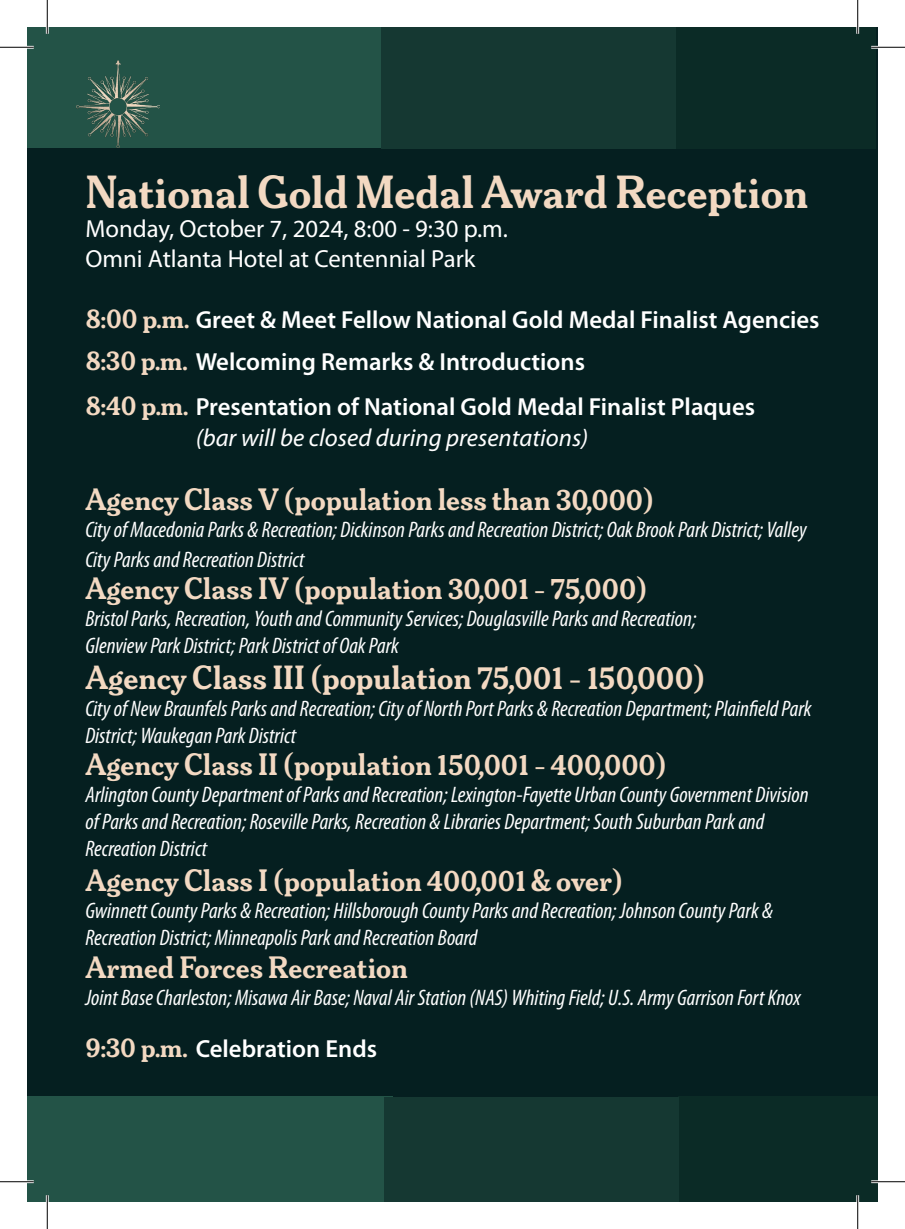
<style>
.page{position:relative;width:905px;height:1229px;background:#fff}
.page>*{position:absolute;margin:0;border:0;box-sizing:border-box;transform-origin:0 0}
.t1{font:100 ultra-condensed 40.5px "Meursault VF";color:#f3d9c2}
.better_godl{font:100 ultra-condensed 29.25px "Meursault VF";color:#f3d9c2}
.better_godl-2{font:100 ultra-condensed 27px "Meursault VF";color:#f3d9c2}
.t2{font:600 24.75px "Myriad Pro";color:#fff}
.t3{font:24.75px "Myriad Pro";color:#fff}
.t4{font:italic 24.75px "Myriad Pro";color:#fff}
.better_godl-3{font:italic condensed 22.5px/27px "Myriad Pro";color:#fff}
.s1{font-family:"Meursault VF";font-weight:100;font-stretch:ultra-condensed;color:#f3d9c2}
</style>
<div class="page">
<div style="left:27px;top:27px;width:851px;height:1175px;background:#051f20"></div>
<div style="left:675px;top:27px;width:201px;height:121px;background:#0b2b26"></div>
<div style="left:27px;top:27px;width:362px;height:121px;background:#235347"></div>
<div style="left:381px;top:27px;width:294px;height:121px;background:#153832"></div>
<img style="left:77px;top:60px;width:82px;height:88px">
<div style="left:679px;top:1096px;width:199px;height:106px;background:#0b2b26"></div>
<div style="left:27px;top:1096px;width:366px;height:106px;background:#235347"></div>
<div style="left:384px;top:1097px;width:295px;height:105px;background:#153832"></div>
<hr style="left:0;top:46px;width:34px;height:3px;background:#fff">
<hr style="left:871px;top:46px;width:33px;height:3px;background:#fff">
<hr style="left:0;top:1180px;width:34px;height:3px;background:#fff">
<hr style="left:871px;top:1180px;width:33px;height:3px;background:#fff">
<hr style="left:46px;top:0;width:3px;height:34px;background:#fff">
<hr style="left:46px;top:1195px;width:3px;height:33px;background:#fff">
<hr style="left:856px;top:0;width:3px;height:34px;background:#fff">
<hr style="left:856px;top:1195px;width:3px;height:33px;background:#fff">
<hr style="left:0;top:47px;width:34px;height:1px;background:#000">
<hr style="left:871px;top:47px;width:33px;height:1px;background:#000">
<hr style="left:0;top:1181px;width:34px;height:1px;background:#000">
<hr style="left:871px;top:1181px;width:33px;height:1px;background:#000">
<hr style="left:47px;top:0;width:1px;height:34px;background:#000">
<hr style="left:47px;top:1195px;width:1px;height:33px;background:#000">
<hr style="left:857px;top:0;width:1px;height:34px;background:#000">
<hr style="left:857px;top:1195px;width:1px;height:33px;background:#000">
<p class="t1" style="left:85px;top:160px;width:724px">National Gold Medal Award Reception</p>
<p class="t3" style="left:85px;top:214px;width:424px">Monday, October 7, 2024, 8:00 - 9:30 p.m.</p>
<p class="t3" style="left:85px;top:243px;width:391px">Omni Atlanta Hotel at Centennial Park</p>
<p class="t2" style="left:85px;top:304px;width:735px"><span class="s1">8:00 p.m.</span> Greet &amp; Meet Fellow National Gold Medal Finalist Agencies</p>
<p class="t2" style="left:85px;top:346px;width:501px"><span class="s1">8:30 p.m.</span> Welcoming Remarks &amp; Introductions</p>
<p class="t2" style="left:85px;top:391px;width:671px"><span class="s1">8:40 p.m.</span> Presentation of National Gold Medal Finalist Plaques</p>
<p class="t4" style="left:196px;top:423px;width:394px">(bar will be closed during presentations)</p>
<p class="better_godl-2" style="left:85px;top:478px;width:570px">Agency Class V (population less than 30,000)</p>
<p class="better_godl-3" style="left:85px;top:515px;width:722px;line-height:29.7px">City of Macedonia Parks &amp; Recreation; Dickinson Parks and Recreation District; Oak Brook Park District; Valley<br>City Parks and Recreation District</p>
<p class="better_godl-2" style="left:85px;top:567px;width:563px">Agency Class IV (population 30,001 - 75,000)</p>
<p class="better_godl-3" style="left:85px;top:605px;width:612px">Bristol Parks, Recreation, Youth and Community Services; Douglasville Parks and Recreation;</p>
<p class="better_godl-3" style="left:85px;top:632px;width:315px">Glenview Park District; Park District of Oak Park</p>
<p class="better_godl" style="left:85px;top:654px;width:621px">Agency Class III (population 75,001 - 150,000)</p>
<p class="better_godl-3" style="left:85px;top:694px;width:727px">City of New Braunfels Parks and Recreation; City of North Port Parks &amp; Recreation Department; Plainfield Park<br>District; Waukegan Park District</p>
<p class="better_godl-2" style="left:85px;top:743px;width:582px">Agency Class II (population 150,001 - 400,000)</p>
<p class="better_godl-3" style="left:85px;top:780px;width:724px">Arlington County Department of Parks and Recreation; Lexington-Fayette Urban County Government Division of Parks and Recreation; Roseville Parks, Recreation &amp; Libraries Department; South Suburban Park and<br>Recreation District</p>
<p class="better_godl-2" style="left:85px;top:859px;width:539px">Agency Class I (population 400,001 &amp; over)</p>
<p class="better_godl-3" style="left:85px;top:897px;width:689px">Gwinnett County Parks &amp; Recreation; Hillsborough County Parks and Recreation; Johnson County Park &amp;<br>Recreation District; Minneapolis Park and Recreation Board</p>
<p class="better_godl-2" style="left:85px;top:945px;width:324px">Armed Forces Recreation</p>
<p class="better_godl-3" style="left:85px;top:983px;width:716px">Joint Base Charleston; Misawa Air Base; Naval Air Station (NAS) Whiting Field; U.S. Army Garrison Fort Knox</p>
<p class="t2" style="left:85px;top:1032px;width:293px"><span class="s1">9:30 p.m.</span> Celebration Ends</p>
</div>
